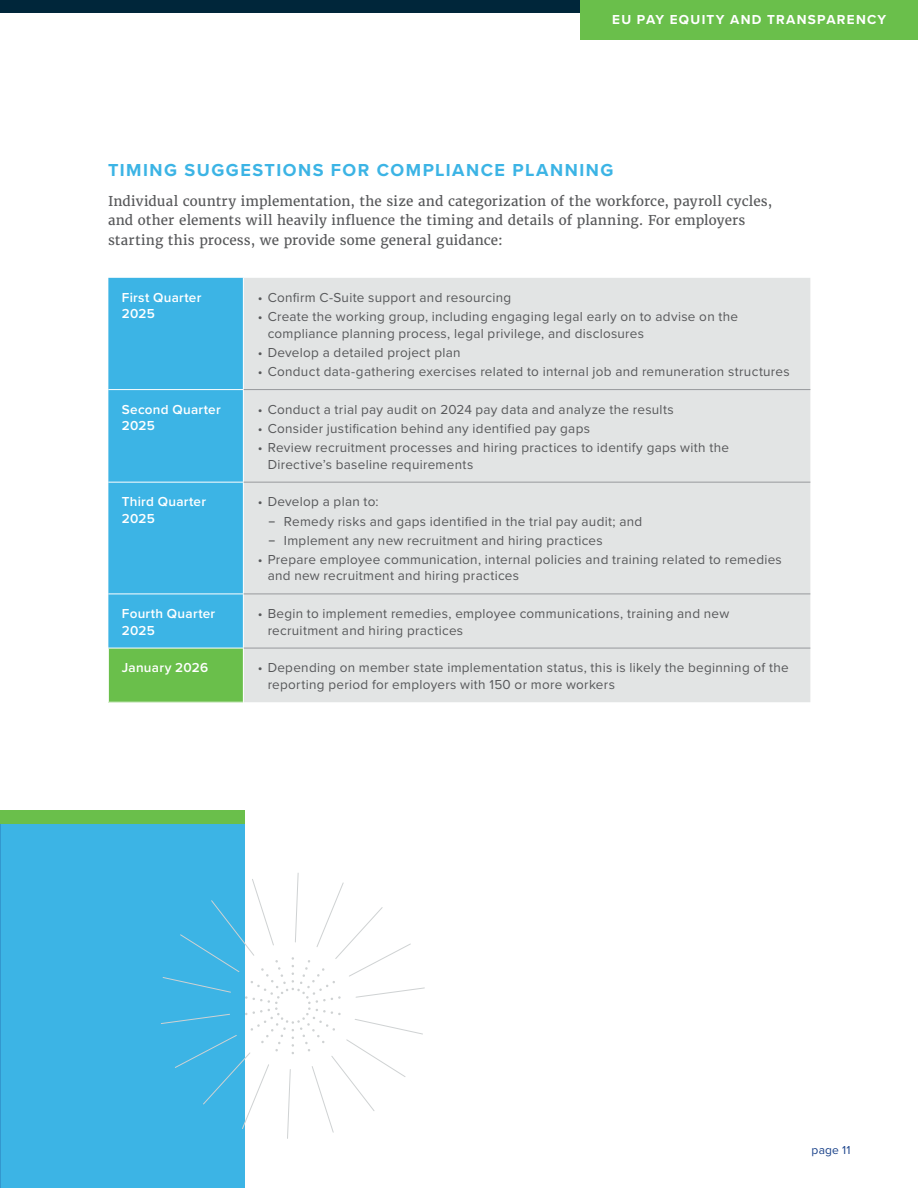
<style>
.page{position:relative;width:918px;height:1188px;background:#fff}
.page>*{position:absolute;margin:0;border:0;box-sizing:border-box;transform-origin:0 0}
.SUBHEAD{font:700 18px "Proxima Nova";letter-spacing:.085em;color:#3cb4e5}
.t1{font:13.5px/16.5px "Proxima Nova";letter-spacing:.02em;color:#57585a}
.Body_Copy{font:13.5px/19.5px "Merriweather";letter-spacing:.01em;color:#57585a}
.Body_Copy-2{font:600 13.5px/16.5px "Proxima Nova";letter-spacing:.02em;color:#fff}
.t2{font:700 13.5px "Proxima Nova";letter-spacing:.095em;color:#fff}
.t3{font:12px "Proxima Nova";letter-spacing:.015em;color:#1a428a}
.s1{font-family:"Merriweather"}
</style>
<div class="page">
<div style="left:0;top:0;width:918px;height:14px;background:#00263a"></div>
<div style="left:580px;top:0;width:338px;height:40px;background:#6abf4b"></div>
<div style="left:0;top:810px;width:244px;height:378px;background:#3cb4e5"></div>
<div style="left:108px;top:278px;width:135px;height:370px;background:#3cb4e5"></div>
<div style="left:244px;top:278px;width:566px;height:424px;background:#e2e4e4"></div>
<div style="left:108px;top:648px;width:135px;height:54px;background:#6abf4b"></div>
<hr style="left:108px;top:389px;width:136px;height:1px;background:#fff">
<hr style="left:108px;top:482px;width:136px;height:1px;background:#fff">
<hr style="left:108px;top:594px;width:136px;height:1px;background:#fff">
<hr style="left:244px;top:389px;width:566px;height:1px;background:#97999c">
<hr style="left:244px;top:482px;width:566px;height:1px;background:#97999c">
<hr style="left:244px;top:594px;width:566px;height:1px;background:#97999c">
<hr style="left:108px;top:648px;width:1px;height:54px;background:#fff">
<hr style="left:244px;top:648px;width:566px;height:1px;background:#97999c">
<hr style="left:108px;top:648px;width:136px;height:1px;background:#fff">
<div style="left:0;top:810px;width:244px;height:14px;background:#6abf4b"></div>
<svg style="left:161px;top:872px;width:264px;height:267px"></svg>
<p class="t2" style="left:612px;top:10px;width:275px">EU PAY EQUITY AND TRANSPARENCY</p>
<p class="SUBHEAD" style="left:108px;top:157px;width:507px">TIMING SUGGESTIONS FOR COMPLIANCE PLANNING</p>
<p class="Body_Copy" style="left:108px;top:191px;width:666px">Individual country implementation, the size and categorization of the workforce, payroll cycles, and other elements will heavily influence the timing and details of planning. For employers starting this process, we provide some general guidance:</p>
<p class="Body_Copy-2" style="left:122px;top:289px;width:81px">First Quarter<br>2025</p>
<p class="t1" style="left:258px;top:289px;width:255px">• Confirm C-Suite support and resourcing</p>
<p class="t1" style="left:268px;top:308px;width:472px;text-indent:-10px">• Create the working group, including engaging legal early on to advise on the compliance planning process, legal privilege, and disclosures</p>
<p class="t1" style="left:258px;top:344px;width:204px">• Develop a detailed project plan</p>
<p class="t1" style="left:258px;top:363px;width:533px">• Conduct data-gathering exercises related to internal job and remuneration structures</p>
<p class="Body_Copy-2" style="left:122px;top:401px;width:100px">Second Quarter<br>2025</p>
<p class="t1" style="left:258px;top:400px;width:417px">• Conduct a trial pay audit on 2024 pay data and analyze the results</p>
<p class="t1" style="left:258px;top:420px;width:334px">• Consider justification behind any identified pay gaps</p>
<p class="t1" style="left:268px;top:439px;width:463px;text-indent:-10px">• Review recruitment processes and hiring practices to identify gaps with the<br>Directive’s baseline requirements</p>
<p class="Body_Copy-2" style="left:122px;top:493px;width:86px">Third Quarter<br>2025</p>
<p class="t1" style="left:258px;top:493px;width:122px">• Develop a plan to:</p>
<p class="t1" style="left:267px;top:512px;width:377px"><span class="s1">-</span> Remedy risks and gaps identified in the trial pay audit; and</p>
<p class="t1" style="left:267px;top:531px;width:337px"><span class="s1">-</span> Implement any new recruitment and hiring practices</p>
<p class="t1" style="left:268px;top:551px;width:516px;text-indent:-10px">• Prepare employee communication, internal policies and training related to remedies and new recruitment and hiring practices</p>
<p class="Body_Copy-2" style="left:122px;top:605px;width:95px">Fourth Quarter<br>2025</p>
<p class="t1" style="left:268px;top:605px;width:463px;text-indent:-10px">• Begin to implement remedies, employee communications, training and new recruitment and hiring practices</p>
<p class="Body_Copy-2" style="left:122px;top:659px;width:88px">January 2026</p>
<p class="t1" style="left:268px;top:659px;width:523px;text-indent:-10px">• Depending on member state implementation status, this is likely the beginning of the reporting period for employers with 150 or more workers</p>
<p class="t3" style="left:812px;top:1141px;width:40px">page 11</p>
</div>
